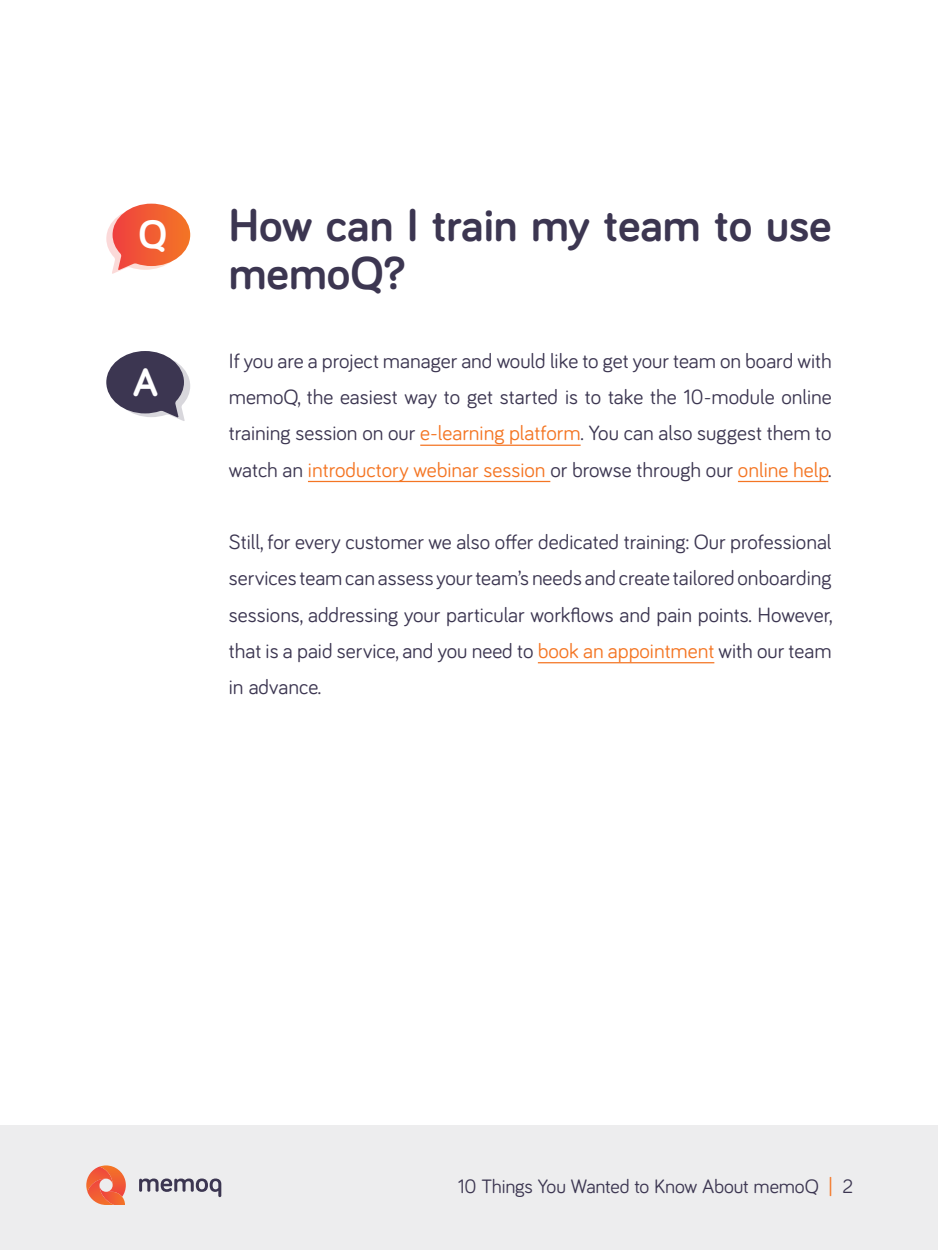
<style>
.page{position:relative;width:938px;height:1250px;background:#fff}
.page>*{position:absolute;margin:0;border:0;box-sizing:border-box;transform-origin:0 0}
.t1{font:700 47.5px/47.5px "Bariol";color:#3c3651}
.t2{font:700 40.88px "Bariol";color:#fff}
.t3{font:21.25px/36.2px "Bariol";color:#3c3651;text-align:justify}
.t4{font:20px "Bariol";letter-spacing:-.01em;color:#3c3651}
.s1{color:#f47523}
</style>
<div class="page">
<div style="left:0;top:1125px;width:938px;height:125px;background:#ededee"></div>
<svg style="left:139px;top:1179px;width:82px;height:18px"></svg>
<svg style="left:86px;top:1165px;width:40px;height:40px"></svg>
<hr style="left:420px;top:445px;width:160px;height:1px;background:#f47523">
<hr style="left:308px;top:481px;width:242px;height:1px;background:#f47523">
<hr style="left:738px;top:481px;width:90px;height:1px;background:#f47523">
<hr style="left:538px;top:662px;width:176px;height:1px;background:#f47523">
<svg style="left:106px;top:204px;width:84px;height:70px"></svg>
<svg style="left:106px;top:351px;width:84px;height:70px"></svg>
<h2 class="t2" style="left:138px;top:207px;width:30px">Q</h2>
<h2 class="t2" style="left:133px;top:354px;width:27px">A</h2>
<h1 class="t1" style="left:229px;top:200px;width:604px">How can I train my team to use memoQ?</h1>
<p class="t3" style="left:229px;top:341px;width:604px">If you are a project manager and would like to get your team on board with memoQ, the easiest way to get started is to take the 10-module online training session on our <span class="s1">e-learning platform</span>. You can also suggest them to watch an <span class="s1">introductory webinar session</span> or browse through our <span class="s1">online help</span>.</p>
<p class="t3" style="left:229px;top:523px;width:605px">Still, for every customer we also offer dedicated training: Our professional services team can assess your team’s needs and create tailored onboarding sessions, addressing your particular workflows and pain points. However, that is a paid service, and you need to <span class="s1">book an appointment</span> with our team in advance.</p>
<p class="t4" style="left:458px;top:1173px;width:397px">10 Things You Wanted to Know About memoQ <span class="s1">|</span> 2</p>
</div>
